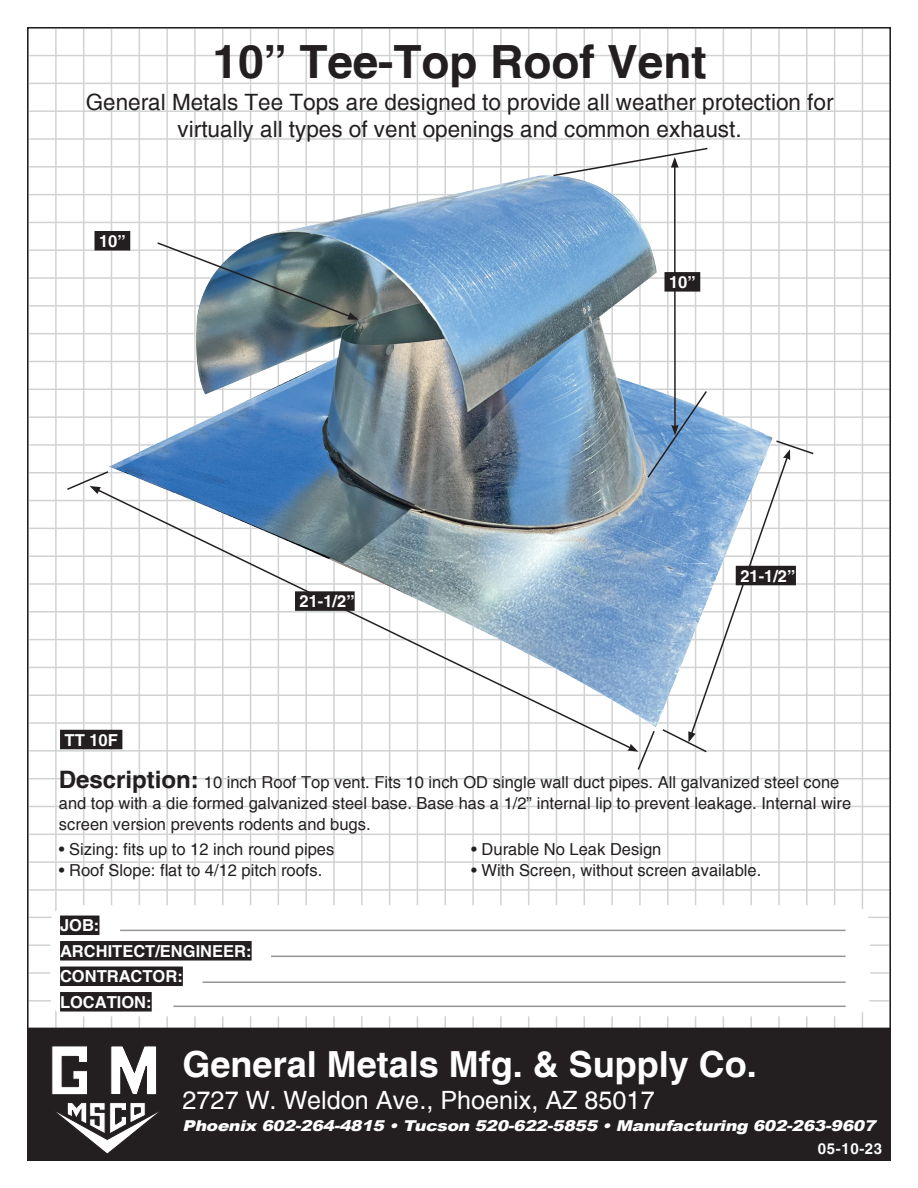
<style>
.page{position:relative;width:918px;height:1188px;background:#fff}
.page>*{position:absolute;margin:0;border:0;box-sizing:border-box;transform-origin:0 0}
.t1{font:700 45.75px "Helvetica";color:#231f20}
.t2{font:700 36px "Helvetica";color:#fff}
.t3{font:25.2px "Helvetica";color:#fff}
.t4{font:22.5px/27px "Helvetica";color:#231f20;text-align:center}
.t5{font:16.5px/21px "Helvetica";color:#231f20}
.t6{font:700 16.5px "Helvetica";color:#fff}
.t7{font:italic 900 15px "Arial";color:#fff;scale:1.15 1}
.t8{font:700 15px "Helvetica";color:#fff}
.s1{font-weight:700;font-size:24px}
</style>
<div class="page">
<hr style="left:500px;top:29px;width:2px;height:1024px;background:#d1d2d4">
<hr style="left:695px;top:29px;width:1px;height:1024px;background:#d1d2d4">
<hr style="left:250px;top:29px;width:1px;height:1024px;background:#d1d2d4">
<hr style="left:778px;top:29px;width:2px;height:1024px;background:#d1d2d4">
<hr style="left:333px;top:29px;width:2px;height:1024px;background:#d1d2d4">
<hr style="left:556px;top:29px;width:1px;height:1024px;background:#d1d2d4">
<hr style="left:111px;top:29px;width:1px;height:1024px;background:#d1d2d4">
<hr style="left:862px;top:29px;width:1px;height:1024px;background:#d1d2d4">
<hr style="left:445px;top:29px;width:1px;height:1024px;background:#d1d2d4">
<hr style="left:639px;top:29px;width:2px;height:1024px;background:#d1d2d4">
<hr style="left:194px;top:29px;width:2px;height:1024px;background:#d1d2d4">
<hr style="left:750px;top:29px;width:2px;height:1024px;background:#d1d2d4">
<hr style="left:305px;top:29px;width:2px;height:1024px;background:#d1d2d4">
<hr style="left:528px;top:29px;width:1px;height:1024px;background:#d1d2d4">
<hr style="left:83px;top:29px;width:1px;height:1024px;background:#d1d2d4">
<hr style="left:834px;top:29px;width:1px;height:1024px;background:#d1d2d4">
<hr style="left:389px;top:29px;width:1px;height:1024px;background:#d1d2d4">
<hr style="left:611px;top:29px;width:2px;height:1024px;background:#d1d2d4">
<hr style="left:166px;top:29px;width:2px;height:1024px;background:#d1d2d4">
<hr style="left:723px;top:29px;width:1px;height:1024px;background:#d1d2d4">
<hr style="left:278px;top:29px;width:1px;height:1024px;background:#d1d2d4">
<hr style="left:472px;top:29px;width:2px;height:1024px;background:#d1d2d4">
<hr style="left:55px;top:29px;width:2px;height:1024px;background:#d1d2d4">
<hr style="left:806px;top:29px;width:2px;height:1024px;background:#d1d2d4">
<hr style="left:361px;top:29px;width:2px;height:1024px;background:#d1d2d4">
<hr style="left:584px;top:29px;width:1px;height:1024px;background:#d1d2d4">
<hr style="left:139px;top:29px;width:1px;height:1024px;background:#d1d2d4">
<hr style="left:667px;top:29px;width:2px;height:1024px;background:#d1d2d4">
<hr style="left:222px;top:29px;width:2px;height:1024px;background:#d1d2d4">
<hr style="left:417px;top:29px;width:1px;height:1024px;background:#d1d2d4">
<hr style="left:29px;top:416px;width:862px;height:2px;background:#d1d2d4">
<hr style="left:29px;top:222px;width:862px;height:1px;background:#d1d2d4">
<hr style="left:29px;top:667px;width:862px;height:1px;background:#d1d2d4">
<hr style="left:29px;top:138px;width:862px;height:2px;background:#d1d2d4">
<hr style="left:29px;top:583px;width:862px;height:2px;background:#d1d2d4">
<hr style="left:29px;top:361px;width:862px;height:1px;background:#d1d2d4">
<hr style="left:29px;top:806px;width:862px;height:1px;background:#d1d2d4">
<hr style="left:29px;top:55px;width:862px;height:1px;background:#d1d2d4">
<hr style="left:29px;top:472px;width:862px;height:1px;background:#d1d2d4">
<hr style="left:29px;top:277px;width:862px;height:2px;background:#d1d2d4">
<hr style="left:29px;top:722px;width:862px;height:2px;background:#d1d2d4">
<hr style="left:29px;top:166px;width:862px;height:2px;background:#d1d2d4">
<hr style="left:29px;top:611px;width:862px;height:2px;background:#d1d2d4">
<hr style="left:29px;top:389px;width:862px;height:1px;background:#d1d2d4">
<hr style="left:29px;top:834px;width:862px;height:1px;background:#d1d2d4">
<hr style="left:29px;top:83px;width:862px;height:1px;background:#d1d2d4">
<hr style="left:29px;top:528px;width:862px;height:1px;background:#d1d2d4">
<hr style="left:29px;top:305px;width:862px;height:2px;background:#d1d2d4">
<hr style="left:29px;top:750px;width:862px;height:2px;background:#d1d2d4">
<hr style="left:29px;top:194px;width:862px;height:1px;background:#d1d2d4">
<hr style="left:29px;top:639px;width:862px;height:1px;background:#d1d2d4">
<hr style="left:29px;top:444px;width:862px;height:2px;background:#d1d2d4">
<hr style="left:29px;top:861px;width:862px;height:2px;background:#d1d2d4">
<hr style="left:29px;top:110px;width:862px;height:2px;background:#d1d2d4">
<hr style="left:29px;top:555px;width:862px;height:2px;background:#d1d2d4">
<hr style="left:29px;top:333px;width:862px;height:1px;background:#d1d2d4">
<hr style="left:29px;top:778px;width:862px;height:1px;background:#d1d2d4">
<hr style="left:29px;top:249px;width:862px;height:2px;background:#d1d2d4">
<hr style="left:29px;top:694px;width:862px;height:2px;background:#d1d2d4">
<hr style="left:29px;top:500px;width:862px;height:1px;background:#d1d2d4">
<hr style="left:29px;top:889px;width:862px;height:2px;background:#d1d2d4">
<hr style="left:27px;top:972px;width:862px;height:2px;background:#d1d2d4">
<hr style="left:27px;top:1000px;width:862px;height:2px;background:#d1d2d4">
<hr style="left:27px;top:917px;width:862px;height:1px;background:#d1d2d4">
<hr style="left:27px;top:944px;width:862px;height:2px;background:#d1d2d4">
<div style="left:28px;top:1028px;width:862px;height:132px;background:#231f20"></div>
<div style="left:27px;top:1028px;width:864px;height:133px;border:2px solid #231f20"></div>
<svg style="left:51px;top:1046px;width:108px;height:108px"></svg>
<img style="left:94px;top:167px;width:693px;height:563px">
<div style="left:50px;top:905px;width:820px;height:111px;background:#fff;border-radius:20px"></div>
<div style="left:60px;top:916px;width:39px;height:19px;background:#231f20"></div>
<div style="left:60px;top:941px;width:192px;height:20px;background:#231f20"></div>
<div style="left:60px;top:967px;width:123px;height:19px;background:#231f20"></div>
<div style="left:60px;top:992px;width:92px;height:20px;background:#231f20"></div>
<hr style="left:173px;top:1006px;width:673px;height:1px;background:#939598">
<hr style="left:202px;top:981px;width:644px;height:2px;background:#939598">
<hr style="left:271px;top:956px;width:575px;height:1px;background:#939598">
<hr style="left:120px;top:930px;width:726px;height:1px;background:#939598">
<hr style="left:674px;top:165px;width:2px;height:262px;background:#231f20">
<svg style="left:552px;top:147px;width:157px;height:30px"></svg>
<svg style="left:95px;top:488px;width:532px;height:262px"></svg>
<svg style="left:66px;top:470px;width:44px;height:24px"></svg>
<svg style="left:627px;top:389px;width:188px;height:382px"></svg>
<div style="left:295px;top:591px;width:60px;height:20px;background:#231f20"></div>
<div style="left:736px;top:566px;width:60px;height:19px;background:#231f20"></div>
<div style="left:664px;top:272px;width:36px;height:20px;background:#231f20"></div>
<div style="left:60px;top:730px;width:62px;height:19px;background:#231f20"></div>
<svg style="left:156px;top:241px;width:203px;height:79px"></svg>
<div style="left:94px;top:231px;width:36px;height:19px;background:#231f20"></div>
<p class="t1" style="left:213px;top:34px;width:495px">10” Tee-Top Roof Vent</p>
<p class="t4" style="left:86px;top:89px;width:749px">General Metals Tee Tops are designed to provide all weather protection for virtually all types of vent openings and common exhaust.</p>
<p class="t6" style="left:99px;top:231px;width:28px">10”</p>
<p class="t6" style="left:65px;top:730px;width:55px">TT 10F</p>
<p class="t6" style="left:300px;top:591px;width:57px">21-1/2”</p>
<p class="t6" style="left:669px;top:272px;width:28px">10”</p>
<p class="t6" style="left:740px;top:566px;width:57px">21-1/2”</p>
<p class="t5" style="left:59px;top:772px;width:794px"><span class="s1">Description:</span> 10 inch Roof Top vent. Fits 10 inch OD single wall duct pipes. All galvanized steel cone and top with a die formed galvanized steel base. Base has a 1/2” internal lip to prevent leakage. Internal wire screen version prevents rodents and bugs.</p>
<p class="t5" style="left:59px;top:839px;width:277px">• Sizing: fits up to 12 inch round pipes</p>
<p class="t5" style="left:59px;top:860px;width:265px">• Roof Slope: flat to 4/12 pitch roofs.</p>
<p class="t6" style="left:60px;top:915px;width:41px">JOB:</p>
<p class="t6" style="left:60px;top:941px;width:193px">ARCHITECT/ENGINEER:</p>
<p class="t6" style="left:60px;top:966px;width:124px">CONTRACTOR:</p>
<p class="t6" style="left:60px;top:992px;width:93px">LOCATION:</p>
<p class="t5" style="left:471px;top:839px;width:192px">• Durable No Leak Design</p>
<p class="t5" style="left:471px;top:860px;width:292px">• With Screen, without screen available.</p>
<p class="t2" style="left:183px;top:1042px;width:576px">General Metals Mfg. &amp; Supply Co.</p>
<p class="t3" style="left:183px;top:1085px;width:474px">2727 W. Weldon Ave., Phoenix, AZ 85017</p>
<p class="t7" style="left:183px;top:1115px;width:608px">Phoenix 602-264-4815 •Tucson 520-622-5855 •Manufacturing 602-263-9607</p>
<p class="t8" style="left:818px;top:1139px;width:66px">05-10-23</p>
</div>
